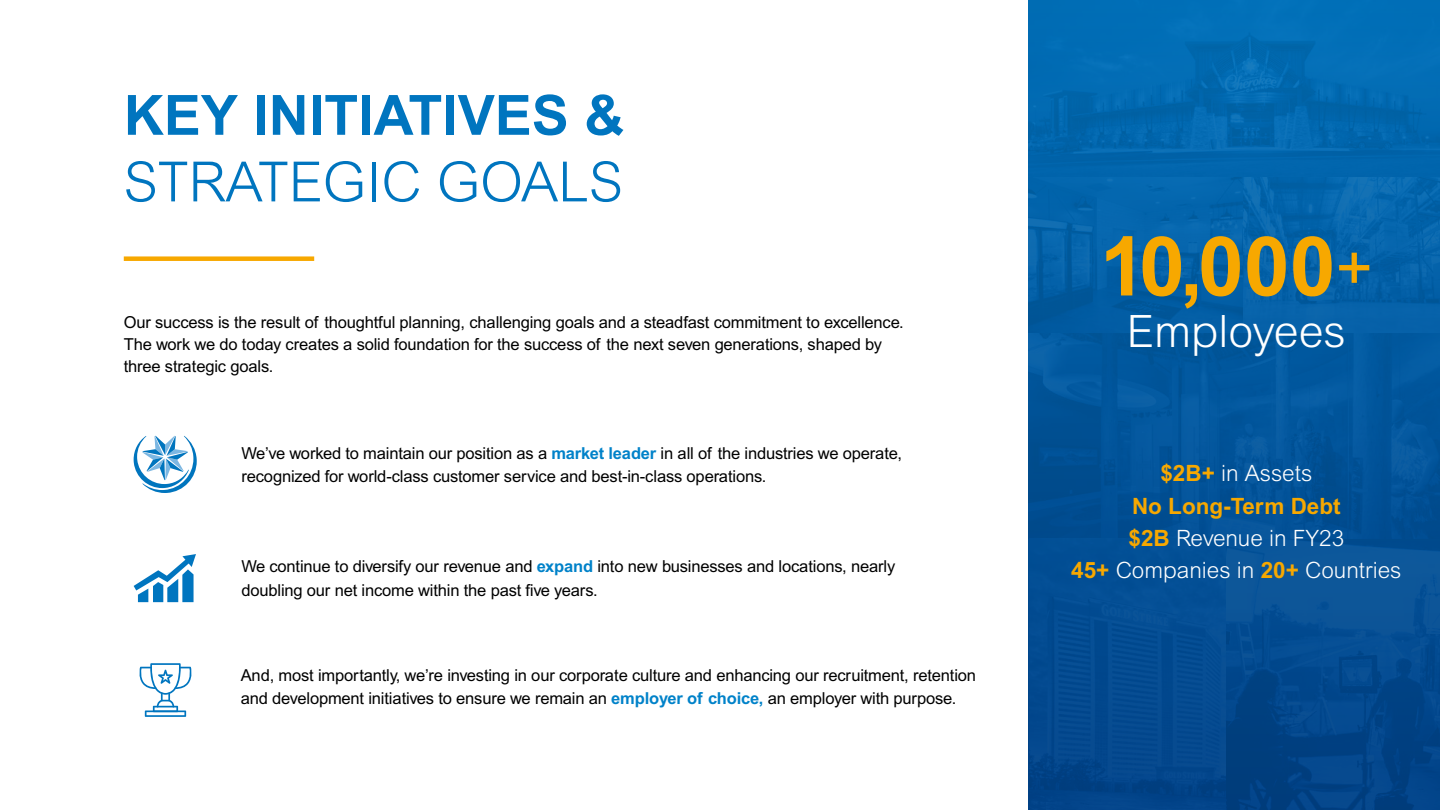
<style>
.page{position:relative;width:1440px;height:810px;background:#fff}
.page>*{position:absolute;margin:0;border:0;box-sizing:border-box;transform-origin:0 0}
.t1{font:700 82.5px "Arial MT Pro";color:#f7a800}
.t2{font:700 55.5px "Arial MT Pro";color:#0075bf}
.t3{font:300 55.5px "Arial MT Pro";color:#0075bf}
.t4{font:300 44.7px "Arial MT Pro";color:#fff}
.t5{font:300 22.5px/32.2px "Arial MT Pro";color:#fff;text-align:center}
.t6{font:16.5px/23.2px "Arial MT Pro";letter-spacing:-.01em;color:#000}
.s1{font-weight:700;color:#0082c9}
.s2{font-weight:400;font-size:63.75px}
.s3{font-weight:700;color:#f7a800}
</style>
<div class="page">
<div style="left:1028px;top:0;width:412px;height:810px;background:linear-gradient(to bottom,#026fb7,#044285)"></div>
<svg style="left:134px;top:436px;width:63px;height:57px"></svg>
<svg style="left:134px;top:554px;width:62px;height:48px"></svg>
<svg style="left:139px;top:663px;width:53px;height:54px"></svg>
<div style="left:124px;top:256px;width:190px;height:5px;background:#f7a800"></div>
<h2 class="t2" style="left:124px;top:83px;width:502px">KEY INITIATIVES &amp;</h2>
<h2 class="t3" style="left:124px;top:148px;width:501px">STRATEGIC GOALS</h2>
<p class="t6" style="left:124px;top:312px;width:781px;line-height:21.8px">Our success is the result of thoughtful planning, challenging goals and a steadfast commitment to excellence.<br>The work we do today creates a solid foundation for the success of the next seven generations, shaped by three strategic goals.</p>
<p class="t6" style="left:242px;top:442px;width:662px">We’ve worked to maintain our position as a <span class="s1">market leader</span> in all of the industries we operate, recognized for world-class customer service and best-in-class operations.</p>
<p class="t6" style="left:242px;top:556px;width:655px">We continue to diversify our revenue and <span class="s1">expand</span> into new businesses and locations, nearly doubling our net income within the past five years.</p>
<p class="t6" style="left:241px;top:664px;width:737px">And, most importantly, we’re investing in our corporate culture and enhancing our recruitment, retention and development initiatives to ensure we remain an <span class="s1">employer of choice,</span> an employer with purpose.</p>
<h1 class="t1" style="left:1100px;top:218px;width:275px">10,000<span class="s2">+</span></h1>
<h3 class="t4" style="left:1127px;top:304px;width:221px">Employees</h3>
<h3 class="t5" style="left:1071px;top:458px;width:332px"><span class="s3">$2B+</span> in Assets<br><span class="s3">No Long-Term Debt<br>$2B</span> Revenue in FY23<br><span class="s3">45+</span> Companies in <span class="s3">20+</span> Countries</h3>
</div>
